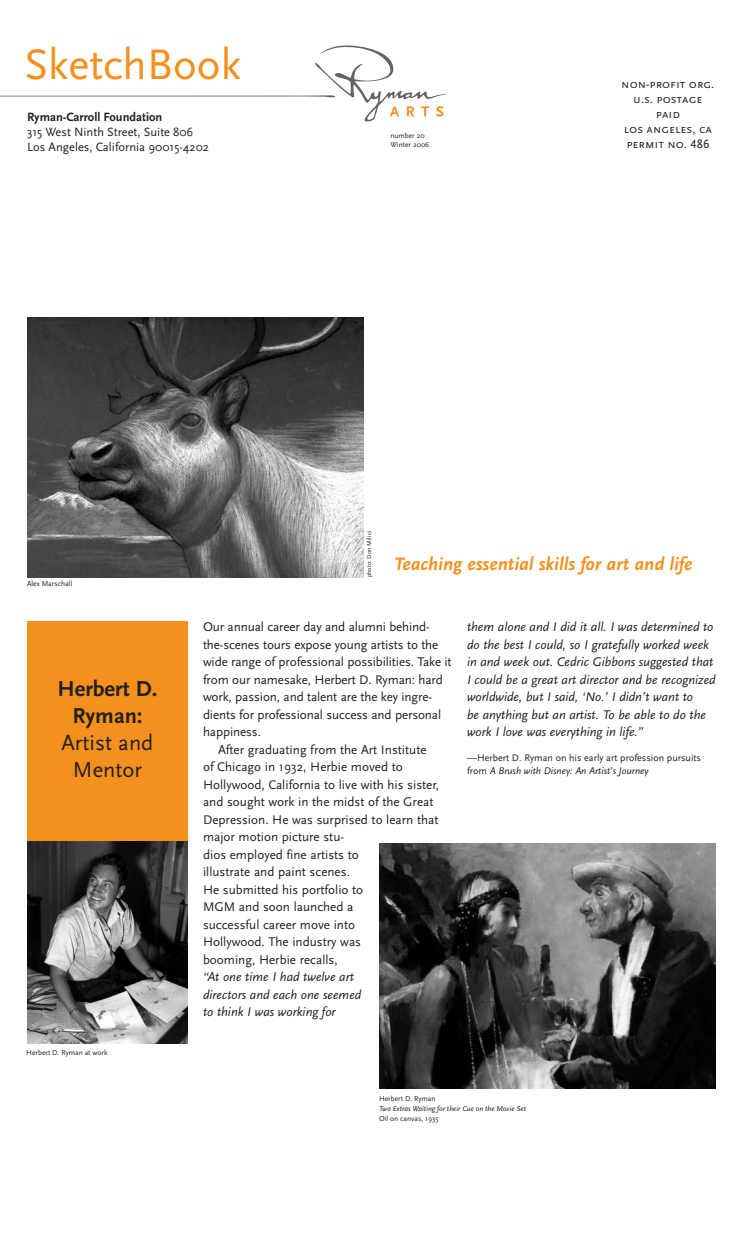
<style>
.page{position:relative;width:743px;height:1238px;background:#fff}
.page>*{position:absolute;margin:0;border:0;box-sizing:border-box;transform-origin:0 0}
.t1{font:44.5px "Scala Sans";color:#f4901d}
.t2{font:700 22.5px/27px "Scala Sans";color:#231f20;text-align:center}
.t3{font:22.5px/27px "Scala Sans";color:#231f20;text-align:center}
.t4{font:italic 700 18.75px "Scala Sans";color:#f4901d}
.t5{font:13.12px "Scala Sans";color:#231f20}
.t6{font:italic 13.12px/17.5px "Scala Sans";color:#231f20}
.t7{font:12.5px/15px "Scala Sans";color:#231f20}
.t8{font:12.5px/15px "Scala Sans Caps";color:#231f20;text-align:center}
.t9{font:700 12.5px "Scala Sans";color:#231f20}
.t10{font:10px/12.5px "Scala Sans";color:#231f20}
.t11{font:7.5px/8.9px "Scala Sans";color:#231f20}
.t12{font:italic 7.5px "Scala Sans";color:#231f20}
.t13{font:6.25px "Scala Sans";color:#231f20}
.s1{font-style:italic}
</style>
<div class="page">
<div style="left:27px;top:621px;width:161px;height:225px;background:#f4901d"></div>
<svg style="left:0;top:46px;width:447px;height:75px"></svg>
<img style="left:27px;top:842px;width:161px;height:201px">
<img style="left:27px;top:317px;width:337px;height:260px">
<img style="left:379px;top:843px;width:336px;height:245px">
<h1 class="t1" style="left:24px;top:47px;width:218px">SketchBook</h1>
<p class="t9" style="left:27px;top:112px;width:137px">Ryman-Carroll Foundation</p>
<p class="t7" style="left:27px;top:125px;width:183px">315 West Ninth Street, Suite 806<br>Los Angeles, California 90015-4202</p>
<p class="t11" style="left:390px;top:132px;width:40px">number 20<br>Winter 2006</p>
<p class="t8" style="left:621px;top:76px;width:95px">non-profit org. u.s. postage paid<br>los angeles, ca permit no. 486</p>
<p class="t11" style="left:27px;top:580px;width:47px">Alex Marschall</p>
<p class="t13" style="left:366px;top:577px;width:48px;rotate:-90deg">photo: Don Milici</p>
<h3 class="t4" style="left:394px;top:556px;width:300px">Teaching essential skills for art and life</h3>
<h2 class="t2" style="left:57px;top:676px;width:102px">Herbert D.<br>Ryman:</h2>
<h2 class="t3" style="left:62px;top:730px;width:93px">Artist and<br>Mentor</h2>
<p class="t11" style="left:26px;top:1048px;width:83px">Herbert D. Ryman at work</p>
<p class="t5" style="left:203px;top:622px;width:228px">Our annual career day and alumni behind-</p>
<p class="t5" style="left:203px;top:639px;width:237px">the-scenes tours expose young artists to the</p>
<p class="t5" style="left:203px;top:657px;width:250px">wide range of professional possibilities. Take it</p>
<p class="t5" style="left:203px;top:674px;width:241px">from our namesake, Herbert D. Ryman: hard</p>
<p class="t5" style="left:203px;top:692px;width:230px">work, passion, and talent are the key ingre-</p>
<p class="t5" style="left:203px;top:709px;width:240px">dients for professional success and personal</p>
<p class="t5" style="left:203px;top:727px;width:59px">happiness.</p>
<p class="t5" style="left:218px;top:744px;width:210px">After graduating from the Art Institute</p>
<p class="t5" style="left:203px;top:762px;width:201px">of Chicago in 1932, Herbie moved to</p>
<p class="t5" style="left:203px;top:779px;width:238px">Hollywood, California to live with his sister,</p>
<p class="t5" style="left:203px;top:797px;width:232px">and sought work in the midst of the Great</p>
<p class="t5" style="left:203px;top:814px;width:237px">Depression. He was surprised to learn that</p>
<p class="t5" style="left:203px;top:832px;width:142px">major motion picture stu-</p>
<p class="t5" style="left:203px;top:849px;width:157px">dios employed fine artists to</p>
<p class="t5" style="left:203px;top:867px;width:148px">illustrate and paint scenes.</p>
<p class="t5" style="left:203px;top:884px;width:162px">He submitted his portfolio to</p>
<p class="t5" style="left:203px;top:902px;width:152px">MGM and soon launched a</p>
<p class="t5" style="left:203px;top:919px;width:154px">successful career move into</p>
<p class="t5" style="left:203px;top:937px;width:160px">Hollywood. The industry was</p>
<p class="t5" style="left:203px;top:954px;width:136px">booming, Herbie recalls,</p>
<p class="t6" style="left:203px;top:969px;width:160px">“At one time I had twelve art directors and each one seemed to think I was working for</p>
<p class="t6" style="left:467px;top:619px;width:250px">them alone and I did it all. I was determined to do the best I could, so I gratefully worked week in and week out. Cedric Gibbons suggested that I could be a great art director and be recognized worldwide, but I said, ‘No.’ I didn’t want to<br>be anything but an artist. To be able to do the work I love was everything in life.”</p>
<p class="t10" style="left:467px;top:752px;width:235px">—Herbert D. Ryman on his early art profession pursuits from <span class="s1">A Brush with Disney: An Artist’s Journey</span></p>
<p class="t11" style="left:379px;top:1095px;width:58px">Herbert D. Ryman</p>
<p class="t12" style="left:379px;top:1105px;width:148px">Two Extras Waiting for their Cue on the Movie Set</p>
<p class="t11" style="left:379px;top:1115px;width:61px">Oil on canvas, 1935</p>
</div>
